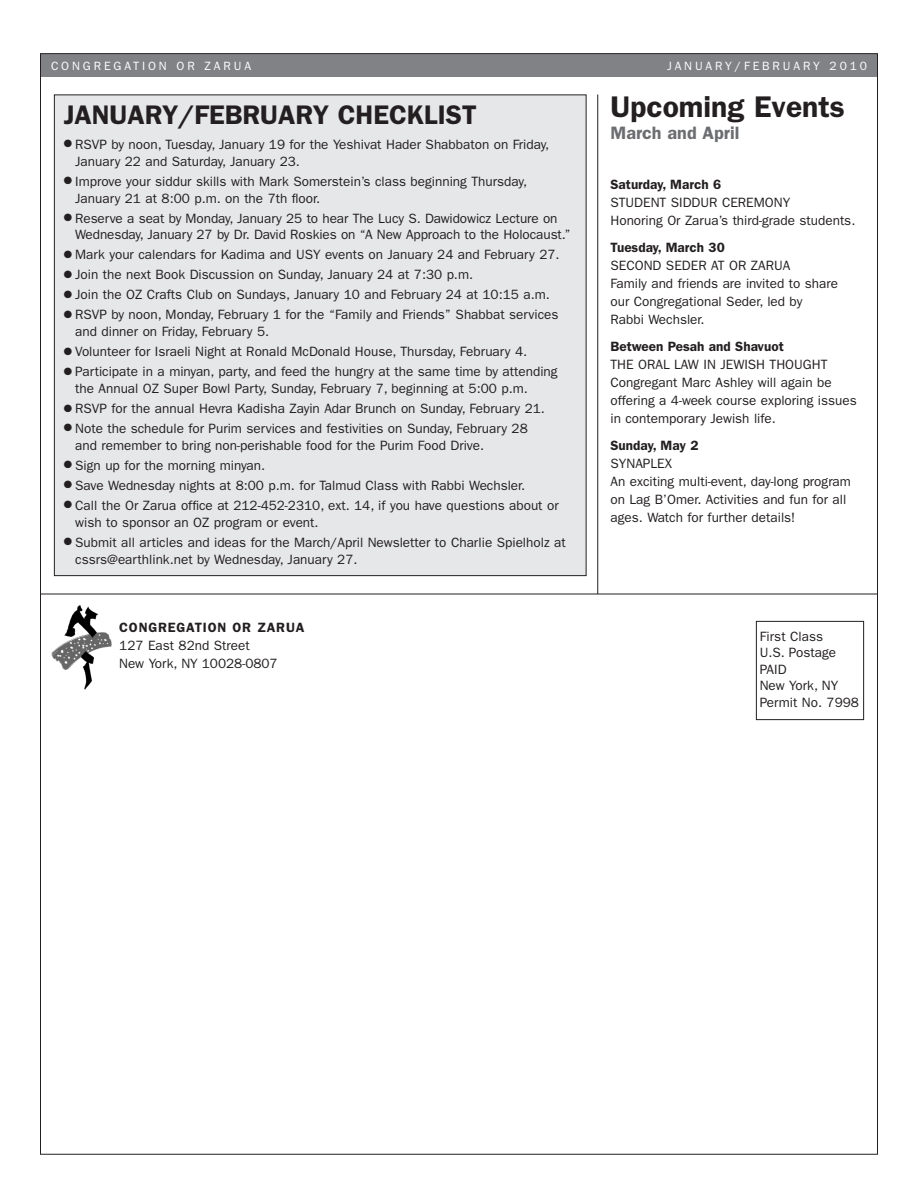
<style>
.page{position:relative;width:918px;height:1188px;background:#fff}
.page>*{position:absolute;margin:0;border:0;box-sizing:border-box;transform-origin:0 0}
.t1{font:600 30px "Franklin Gothic";color:#231f20}
.t2{font:600 27px "Franklin Gothic";color:#231f20}
.t3{font:600 18px "Franklin Gothic";color:#6c6d70}
.t4{font:13.5px/18px "Franklin Gothic";color:#231f20}
.t5{font:600 13.5px "Franklin Gothic";color:#231f20}
.t6{font:600 13.5px "Franklin Gothic";letter-spacing:.06em;color:#231f20}
.t7{font:12px "Franklin Gothic";letter-spacing:.24em;color:#fff}
</style>
<div class="page">
<div style="left:40px;top:54px;width:838px;height:22px;background:#808285"></div>
<hr style="left:40px;top:1154px;width:838px;height:1px;background:#231f20">
<hr style="left:40px;top:54px;width:1px;height:1100px;background:#231f20">
<hr style="left:877px;top:54px;width:1px;height:1100px;background:#231f20">
<hr style="left:40px;top:53px;width:838px;height:1px;background:#231f20">
<hr style="left:40px;top:594px;width:838px;height:1px;background:#231f20">
<img style="left:51px;top:605px;width:61px;height:85px">
<div style="left:756px;top:621px;width:108px;height:99px;border:1px solid #231f20"></div>
<hr style="left:597px;top:94px;width:1px;height:500px;background:#231f20">
<div style="left:55px;top:95px;width:531px;height:480px;background:#e6e7e9"></div>
<p class="t7" style="left:51px;top:61px;width:202px">CONGREGATION OR ZARUA</p>
<p class="t7" style="left:667px;top:61px;width:202px">JANUARY/FEBRUARY 2010</p>
<h2 class="t2" style="left:64px;top:106px;width:414px">JANUARY/FEBRUARY CHECKLIST</h2>
<p class="t4" style="left:75px;top:137px;width:476px;line-height:17px;text-indent:-11px">● RSVP by noon, Tuesday, January 19 for the Yeshivat Hader Shabbaton on Friday,<br>January 22 and Saturday, January 23.</p>
<p class="t4" style="left:75px;top:174px;width:453px;line-height:17px;text-indent:-11px">● Improve your siddur skills with Mark Somerstein’s class beginning Thursday,<br>January 21 at 8:00 p.m. on the 7th floor.</p>
<p class="t4" style="left:75px;top:211px;width:497px;line-height:17px;text-indent:-11px">● Reserve a seat by Monday, January 25 to hear The Lucy S. Dawidowicz Lecture on<br>Wednesday, January 27 by Dr. David Roskies on “A New Approach to the Holocaust.”</p>
<p class="t4" style="left:64px;top:247px;width:497px">● Mark your calendars for Kadima and USY events on January 24 and February 27.</p>
<p class="t4" style="left:64px;top:267px;width:411px">● Join the next Book Discussion on Sunday, January 24 at 7:30 p.m.</p>
<p class="t4" style="left:64px;top:287px;width:488px">● Join the OZ Crafts Club on Sundays, January 10 and February 24 at 10:15 a.m.</p>
<p class="t4" style="left:75px;top:307px;width:485px;line-height:17px;text-indent:-11px">● RSVP by noon, Monday, February 1 for the “Family and Friends” Shabbat services and dinner on Friday, February 5.</p>
<p class="t4" style="left:64px;top:344px;width:465px">● Volunteer for Israeli Night at Ronald McDonald House, Thursday, February 4.</p>
<p class="t4" style="left:75px;top:364px;width:484px;line-height:17px;text-indent:-11px">● Participate in a minyan, party, and feed the hungry at the same time by attending the Annual OZ Super Bowl Party, Sunday, February 7, beginning at 5:00 p.m.</p>
<p class="t4" style="left:64px;top:401px;width:483px">● RSVP for the annual Hevra Kadisha Zayin Adar Brunch on Sunday, February 21.</p>
<p class="t4" style="left:75px;top:421px;width:454px;line-height:17px;text-indent:-11px">● Note the schedule for Purim services and festivities on Sunday, February 28 and remember to bring non-perishable food for the Purim Food Drive.</p>
<p class="t4" style="left:64px;top:457px;width:203px">● Sign up for the morning minyan.</p>
<p class="t4" style="left:64px;top:477px;width:463px">● Save Wednesday nights at 8:00 p.m. for Talmud Class with Rabbi Wechsler.</p>
<p class="t4" style="left:75px;top:498px;width:485px;line-height:17px;text-indent:-11px">● Call the Or Zarua office at 212-452-2310, ext. 14, if you have questions about or wish to sponsor an OZ program or event.</p>
<p class="t4" style="left:75px;top:535px;width:492px;line-height:17px;text-indent:-11px">● Submit all articles and ideas for the March/April Newsletter to Charlie Spielholz at cssrs@earthlink.net by Wednesday, January 27.</p>
<h1 class="t1" style="left:610px;top:96px;width:236px">Upcoming Events</h1>
<h3 class="t3" style="left:610px;top:127px;width:130px">March and April</h3>
<p class="t5" style="left:610px;top:180px;width:112px">Saturday, March 6</p>
<p class="t4" style="left:610px;top:195px;width:246px">STUDENT SIDDUR CEREMONY<br>Honoring Or Zarua’s third-grade students.</p>
<p class="t5" style="left:610px;top:243px;width:116px">Tuesday, March 30</p>
<p class="t4" style="left:610px;top:258px;width:229px">SECOND SEDER AT OR ZARUA<br>Family and friends are invited to share our Congregational Seder, led by<br>Rabbi Wechsler.</p>
<p class="t5" style="left:610px;top:342px;width:175px">Between Pesah and Shavuot</p>
<p class="t4" style="left:610px;top:357px;width:248px">THE ORAL LAW IN JEWISH THOUGHT Congregant Marc Ashley will again be offering a 4-week course exploring issues in contemporary Jewish life.</p>
<p class="t5" style="left:610px;top:441px;width:89px">Sunday, May 2</p>
<p class="t4" style="left:610px;top:456px;width:242px">SYNAPLEX<br>An exciting multi-event, day-long program on Lag B’Omer. Activities and fun for all ages. Watch for further details!</p>
<p class="t6" style="left:119px;top:622px;width:187px">CONGREGATION OR ZARUA</p>
<p class="t4" style="left:119px;top:637px;width:160px">127 East 82nd Street<br>New York, NY 10028-0807</p>
<p class="t4" style="left:760px;top:629px;width:101px;line-height:16.5px">First Class<br>U.S. Postage<br>PAID<br>New York, NY<br>Permit No. 7998</p>
</div>
